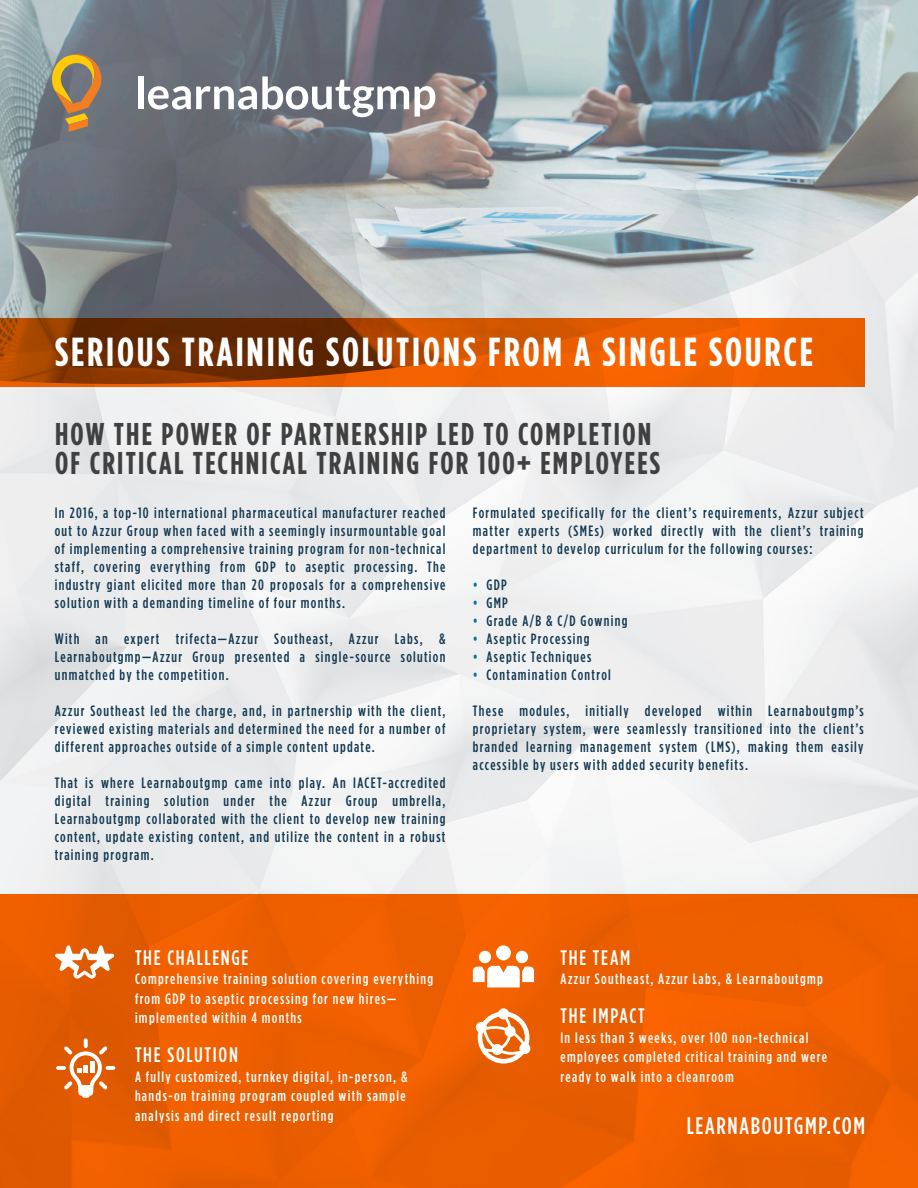
<style>
.page{position:relative;width:918px;height:1188px;background:#fff}
.page>*{position:absolute;margin:0;border:0;box-sizing:border-box;transform-origin:0 0}
.t1{font:700 40.5px "Gotham Condensed";letter-spacing:.07em;color:#fff}
.t2{font:700 31.5px "Gotham Condensed";letter-spacing:.07em;color:#404040}
.t3{font:500 24px "Gotham Condensed";letter-spacing:.07em;color:#fff}
.t4{font:500 21px "Gotham Condensed";letter-spacing:.08em;color:#fff}
.t5{font:500 15px/18px "Gotham Condensed";letter-spacing:.085em;color:#113851;text-align:justify}
.t6{font:500 15px/19.5px "Gotham Condensed";letter-spacing:.09em;color:#fff}
.s1{color:#057993}
</style>
<div class="page">
<img style="left:0;top:384px;width:918px;height:510px">
<div style="left:0;top:894px;width:918px;height:294px;background:linear-gradient(to right,#e75d00,#f06000)"></div>
<img style="left:0;top:0;width:918px;height:384px">
<svg style="left:0;top:318px;width:865px;height:68px;background:#b84a00"></svg>
<div style="left:138px;top:76px;width:5px;height:33px;background:#fff"></div>
<svg style="left:148px;top:76px;width:261px;height:41px"></svg>
<svg style="left:415px;top:86px;width:20px;height:31px"></svg>
<svg style="left:52px;top:54px;width:49px;height:78px;background:#a28655"></svg>
<svg style="left:55px;top:945px;width:59px;height:34px"></svg>
<svg style="left:84px;top:1038px;width:4px;height:10px"></svg>
<svg style="left:56px;top:1066px;width:10px;height:4px"></svg>
<svg style="left:64px;top:1046px;width:51px;height:52px"></svg>
<div style="left:479px;top:951px;width:12px;height:12px;background:#fff;border-radius:50%"></div>
<div style="left:516px;top:951px;width:12px;height:12px;background:#fff;border-radius:50%"></div>
<div style="left:496px;top:945px;width:15px;height:15px;background:#fff;border-radius:50%"></div>
<svg style="left:473px;top:966px;width:61px;height:21px"></svg>
<svg style="left:476px;top:1008px;width:54px;height:56px"></svg>
<p class="t1" style="left:55px;top:329px;width:760px">SERIOUS TRAINING SOLUTIONS FROM A SINGLE SOURCE</p>
<p class="t2" style="left:55px;top:417px;width:598px">HOW THE POWER OF PARTNERSHIP LED TO COMPLETION</p>
<p class="t2" style="left:55px;top:445px;width:607px">OF CRITICAL TECHNICAL TRAINING FOR 100+ EMPLOYEES</p>
<p class="t5" style="left:55px;top:503px;width:392px">In 2016, a top-10 international pharmaceutical manufacturer reached out to Azzur Group when faced with a seemingly insurmountable goal of implementing a comprehensive training program for non-technical staff, covering everything from GDP to aseptic processing. The industry giant elicited more than 20 proposals for a comprehensive solution with a demanding timeline of four months.</p>
<p class="t5" style="left:55px;top:629px;width:392px">With an expert trifecta—Azzur Southeast, Azzur Labs, &amp; Learnaboutgmp—Azzur Group presented a single-source solution unmatched by the competition.</p>
<p class="t5" style="left:55px;top:701px;width:392px">Azzur Southeast led the charge, and, in partnership with the client, reviewed existing materials and determined the need for a number of different approaches outside of a simple content update.</p>
<p class="t5" style="left:55px;top:773px;width:392px">That is where Learnaboutgmp came into play. An IACET-accredited digital training solution under the Azzur Group umbrella, Learnaboutgmp collaborated with the client to develop new training content, update existing content, and utilize the content in a robust training program.</p>
<p class="t5" style="left:473px;top:503px;width:392px">Formulated specifically for the client’s requirements, Azzur subject matter experts (SMEs) worked directly with the client’s training department to develop curriculum for the following courses:</p>
<p class="t5" style="left:473px;top:575px;width:36px"><span class="s1">•</span> GDP</p>
<p class="t5" style="left:473px;top:593px;width:37px"><span class="s1">•</span> GMP</p>
<p class="t5" style="left:473px;top:611px;width:156px"><span class="s1">•</span> Grade A/B &amp; C/D Gowning</p>
<p class="t5" style="left:473px;top:629px;width:118px"><span class="s1">•</span> Aseptic Processing</p>
<p class="t5" style="left:473px;top:647px;width:120px"><span class="s1">•</span> Aseptic Techniques</p>
<p class="t5" style="left:473px;top:665px;width:140px"><span class="s1">•</span> Contamination Control</p>
<p class="t5" style="left:473px;top:701px;width:392px">These modules, initially developed within Learnaboutgmp’s proprietary system, were seamlessly transitioned into the client’s branded learning management system (LMS), making them easily accessible by users with added security benefits.</p>
<p class="t4" style="left:135px;top:946px;width:115px">THE CHALLENGE</p>
<p class="t6" style="left:135px;top:969px;width:300px">Comprehensive training solution covering everything from GDP to aseptic processing for new hires— implemented within 4 months</p>
<p class="t4" style="left:135px;top:1043px;width:104px">THE SOLUTION</p>
<p class="t6" style="left:135px;top:1066px;width:274px;text-align:justify">A fully customized, turnkey digital, in-person, &amp; hands-on training program coupled with sample analysis and direct result reporting</p>
<p class="t4" style="left:561px;top:946px;width:71px">THE TEAM</p>
<p class="t6" style="left:561px;top:969px;width:264px">Azzur Southeast, Azzur Labs, &amp; Learnaboutgmp</p>
<p class="t4" style="left:561px;top:1004px;width:86px">THE IMPACT</p>
<p class="t6" style="left:561px;top:1027px;width:268px">In less than 3 weeks, over 100 non-technical employees completed critical training and were ready to walk into a cleanroom</p>
<p class="t3" style="left:687px;top:1112px;width:180px">LEARNABOUTGMP.COM</p>
</div>
